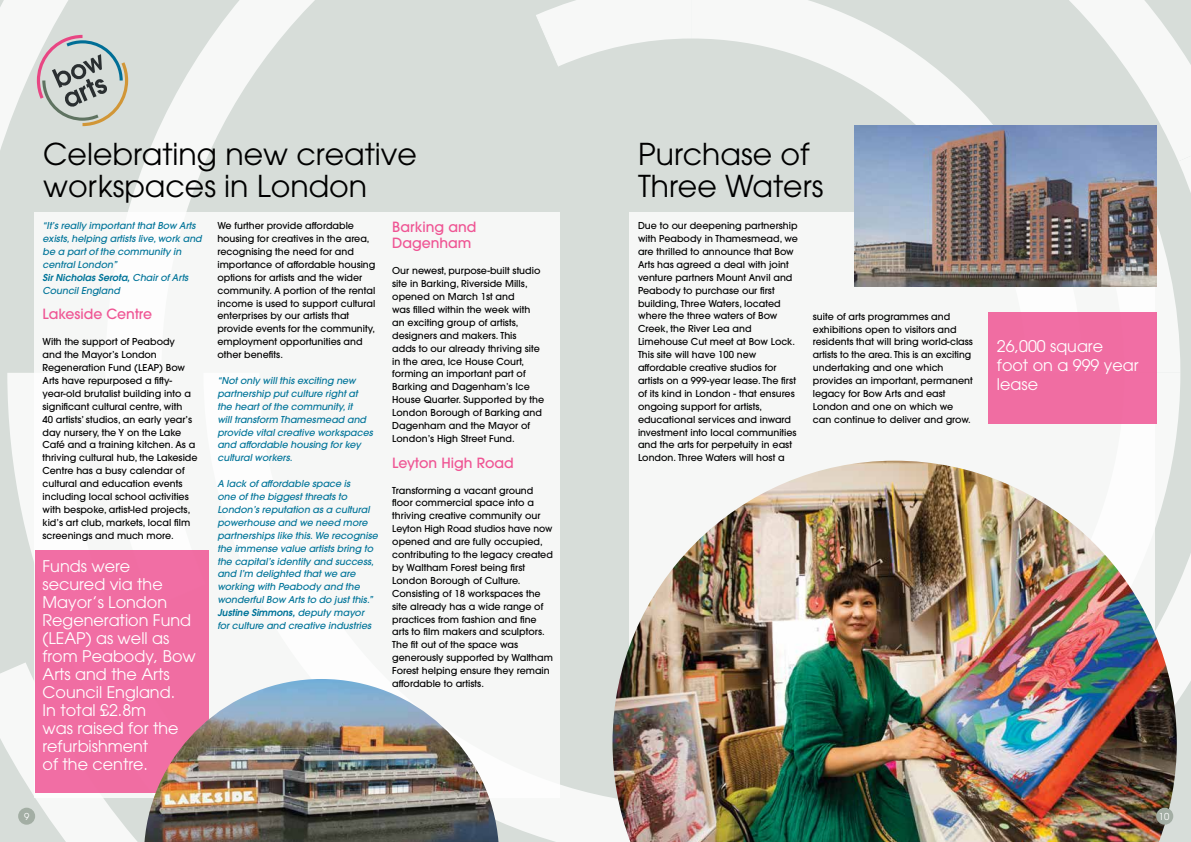
<style>
.page{position:relative;width:1191px;height:842px;background:#d7ddd9}
.page>*{position:absolute;margin:0;border:0;box-sizing:border-box;transform-origin:0 0}
.t1{font:30px/32px "ITC Avant Garde Pro";color:#000}
.t2{font:16px/18px "ITC Avant Garde Pro";color:#fff}
.t3{font:500 14px/16px "ITC Avant Garde Pro";color:#ef5594}
.t4{font:500 9.5px/12.9px "ITC Avant Garde Pro";color:#000}
.t5{font:italic 500 9.5px/12.9px "ITC Avant Garde Pro";color:#007499}
.t6{font:9.5px "ITC Avant Garde Pro";color:#fff}
.s1{font-weight:600}
</style>
<div class="page">
<svg style="left:536px;top:0;width:156px;height:66px"></svg>
<svg style="left:1155px;top:161px;width:36px;height:212px"></svg>
<svg style="left:854px;top:122px;width:337px;height:39px"></svg>
<svg style="left:7px;top:373px;width:28px;height:273px"></svg>
<svg style="left:692px;top:0;width:499px;height:122px"></svg>
<svg style="left:0;top:662px;width:612px;height:180px"></svg>
<svg style="left:1155px;top:373px;width:36px;height:390px"></svg>
<svg style="left:0;top:0;width:402px;height:373px"></svg>
<div style="left:629px;top:213px;width:526px;height:585px;background:#f6f7f6"></div>
<div style="left:35px;top:213px;width:525px;height:585px;background:#f6f7f6"></div>
<div style="left:18px;top:808px;width:17px;height:17px;background:#a3aea4;border-radius:50%"></div>
<img style="left:612px;top:461px;width:564px;height:381px">
<div style="left:35px;top:550px;width:174px;height:242px;background:#f06ea3"></div>
<img style="left:144px;top:679px;width:354px;height:163px">
<div style="left:1156px;top:808px;width:17px;height:17px;background:#a3aea4;border-radius:50%"></div>
<div style="left:987px;top:313px;width:169px;height:111px;background:#f06da2"></div>
<img style="left:855px;top:125px;width:301px;height:161px">
<svg style="left:37px;top:35px;width:91px;height:91px"></svg>
<h1 class="t1" style="left:43px;top:138px;width:375px">Celebrating new creative workspaces in London</h1>
<p class="t5" style="left:43px;top:219px;width:161px">“It’s really important that Bow Arts exists, helping artists live, work and be a part of the community in central London”<br><span class="s1">Sir Nicholas Serota,</span> Chair of Arts<br>Council England</p>
<h3 class="t3" style="left:43px;top:306px;width:111px">Lakeside Centre</h3>
<p class="t4" style="left:43px;top:335px;width:156px">With the support of Peabody<br>and the Mayor’s London<br>Regeneration Fund (LEAP) Bow<br>Arts have repurposed a fifty&shy;year-old brutalist building into a significant cultural centre, with<br>40 artists’ studios, an early year’s day nursery, the Y on the Lake<br>Café and a training kitchen. As a thriving cultural hub, the Lakeside<br>Centre has a busy calendar of cultural and education events including local school activities with bespoke, artist-led projects, kid’s art club, markets, local film screenings and much more.</p>
<h2 class="t2" style="left:43px;top:557px;width:155px">Funds were secured via the<br>Mayor’s London<br>Regeneration Fund (LEAP) as well as from Peabody, Bow<br>Arts and the Arts<br>Council England.<br>In total £2.8m<br>was raised for the refurbishment<br>of the centre.</h2>
<p class="t4" style="left:217px;top:219px;width:160px">We further provide affordable housing for creatives in the area, recognising the need for and importance of affordable housing options for artists and the wider community. A portion of the rental income is used to support cultural enterprises by our artists that provide events for the community, employment opportunities and other benefits.</p>
<p class="t5" style="left:217px;top:374px;width:157px">“Not only will this exciting new partnership put culture right at the heart of the community, it<br>will transform Thamesmead and provide vital creative workspaces and affordable housing for key cultural workers.</p>
<p class="t5" style="left:217px;top:477px;width:162px">A lack of affordable space is<br>one of the biggest threats to<br>London’s reputation as a cultural powerhouse and we need more partnerships like this. We recognise the immense value artists bring to the capital’s identity and success, and I’m delighted that we are working with Peabody and the wonderful Bow Arts to do just this.”<br><span class="s1">Justine Simmons,</span> deputy mayor for culture and creative industries</p>
<h3 class="t3" style="left:392px;top:219px;width:86px">Barking and<br>Dagenham</h3>
<p class="t4" style="left:392px;top:264px;width:153px">Our newest, purpose-built studio site in Barking, Riverside Mills, opened on March 1st and<br>was filled within the week with an exciting group of artists, designers and makers. This<br>adds to our already thriving site in the area, Ice House Court, forming an important part of<br>Barking and Dagenham’s Ice<br>House Quarter. Supported by the<br>London Borough of Barking and<br>Dagenham and the Mayor of<br>London’s High Street Fund.</p>
<h3 class="t3" style="left:392px;top:454px;width:123px">Leyton High Road</h3>
<p class="t4" style="left:392px;top:484px;width:162px">Transforming a vacant ground floor commercial space into a thriving creative community our<br>Leyton High Road studios have now opened and are fully occupied, contributing to the legacy created by Waltham Forest being first<br>London Borough of Culture.<br>Consisting of 18 workspaces the site already has a wide range of practices from fashion and fine arts to film makers and sculptors.<br>The fit out of the space was generously supported by Waltham<br>Forest helping ensure they remain affordable to artists.</p>
<p class="t6" style="left:24px;top:810px;width:7px">9</p>
<h1 class="t1" style="left:638px;top:137px;width:187px">Purchase of<br>Three Waters</h1>
<p class="t4" style="left:638px;top:219px;width:161px">Due to our deepening partnership with Peabody in Thamesmead, we are thrilled to announce that Bow<br>Arts has agreed a deal with joint venture partners Mount Anvil and<br>Peabody to purchase our first building, Three Waters, located where the three waters of Bow<br>Creek, the River Lea and<br>Limehouse Cut meet at Bow Lock.<br>This site will have 100 new affordable creative studios for artists on a 999-year lease. The first of its kind in London - that ensures ongoing support for artists, educational services and inward investment into local communities and the arts for perpetuity in east<br>London. Three Waters will host a</p>
<p class="t4" style="left:813px;top:310px;width:161px">suite of arts programmes and exhibitions open to visitors and residents that will bring world-class artists to the area. This is an exciting undertaking and one which provides an important, permanent legacy for Bow Arts and east<br>London and one on which we can continue to deliver and grow.</p>
<h2 class="t2" style="left:997px;top:336px;width:143px;line-height:19px">26,000 square<br>foot on a 999 year lease</h2>
<p class="t6" style="left:1158px;top:810px;width:12px">10</p>
</div>
